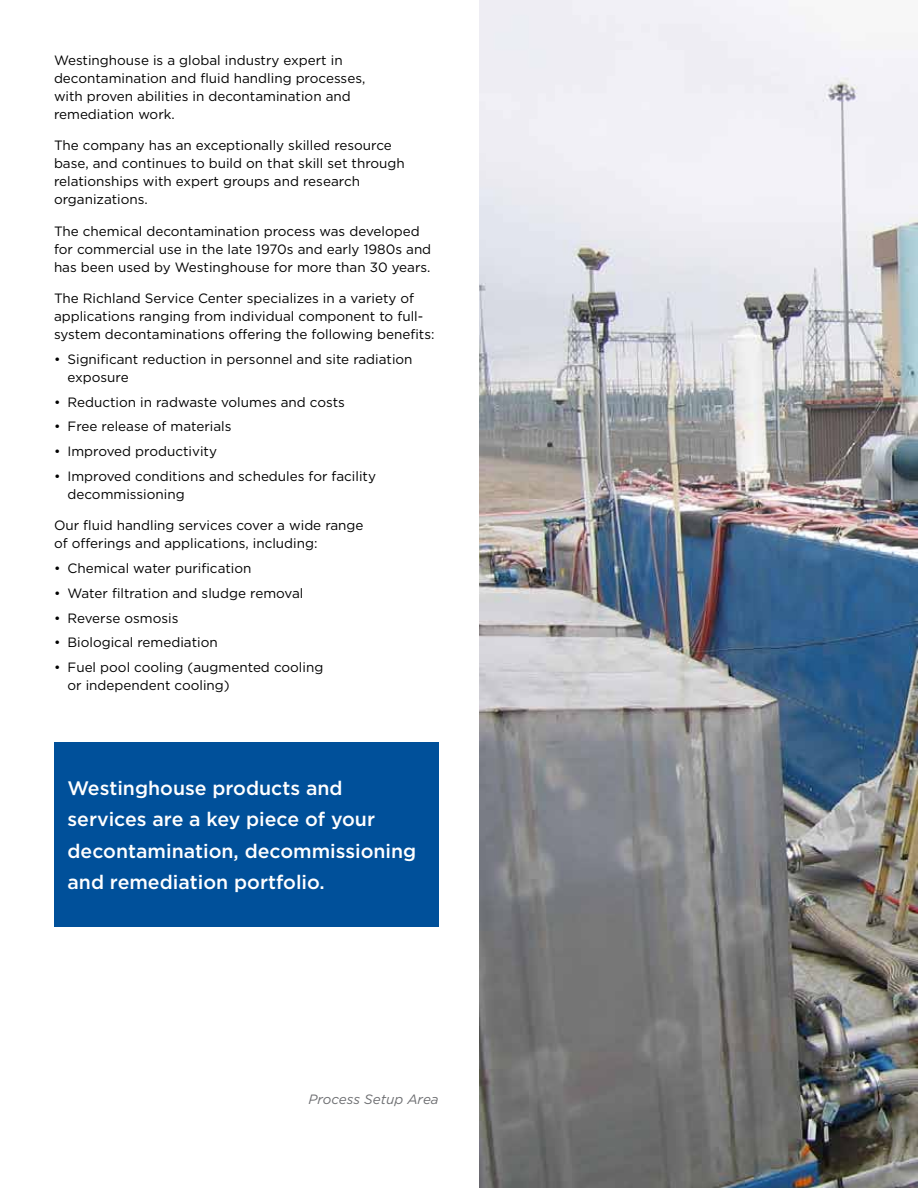
<style>
.page{position:relative;width:918px;height:1188px;background:#fff}
.page>*{position:absolute;margin:0;border:0;box-sizing:border-box;transform-origin:0 0}
.t1{font:500 19.5px/31.5px "Gotham";color:#fff}
.t2{font:13.5px/18px "Gotham";color:#000}
.t3{font:italic 13.5px "Gotham";color:#6d6e71}
</style>
<div class="page">
<img style="left:479px;top:0;width:439px;height:1188px">
<div style="left:54px;top:742px;width:385px;height:185px;background:#00509a"></div>
<p class="t2" style="left:54px;top:51px;width:313px">Westinghouse is a global industry expert in decontamination and fluid handling processes, with proven abilities in decontamination and remediation work.</p>
<p class="t2" style="left:54px;top:136px;width:352px">The company has an exceptionally skilled resource base, and continues to build on that skill set through relationships with expert groups and research organizations.</p>
<p class="t2" style="left:54px;top:222px;width:379px">The chemical decontamination process was developed for commercial use in the late 1970s and early 1980s and has been used by Westinghouse for more than 30 years.</p>
<p class="t2" style="left:54px;top:289px;width:382px">The Richland Service Center specializes in a variety of applications ranging from individual component to full&shy;system decontaminations offering the following benefits:</p>
<p class="t2" style="left:68px;top:350px;width:347px;text-indent:-14px">• Significant reduction in personnel and site radiation exposure</p>
<p class="t2" style="left:54px;top:393px;width:292px">• Reduction in radwaste volumes and costs</p>
<p class="t2" style="left:54px;top:418px;width:179px">• Free release of materials</p>
<p class="t2" style="left:54px;top:442px;width:164px">• Improved productivity</p>
<p class="t2" style="left:68px;top:467px;width:310px;text-indent:-14px">• Improved conditions and schedules for facility decommissioning</p>
<p class="t2" style="left:54px;top:517px;width:311px">Our fluid handling services cover a wide range of offerings and applications, including:</p>
<p class="t2" style="left:54px;top:559px;width:199px">• Chemical water purification</p>
<p class="t2" style="left:54px;top:584px;width:251px">• Water filtration and sludge removal</p>
<p class="t2" style="left:54px;top:609px;width:126px">• Reverse osmosis</p>
<p class="t2" style="left:54px;top:634px;width:165px">• Biological remediation</p>
<p class="t2" style="left:68px;top:658px;width:257px;text-indent:-14px">• Fuel pool cooling (augmented cooling or independent cooling)</p>
<h1 class="t1" style="left:68px;top:772px;width:350px">Westinghouse products and services are a key piece of your decontamination, decommissioning and remediation portfolio.</h1>
<p class="t3" style="left:309px;top:1091px;width:132px">Process Setup Area</p>
</div>
